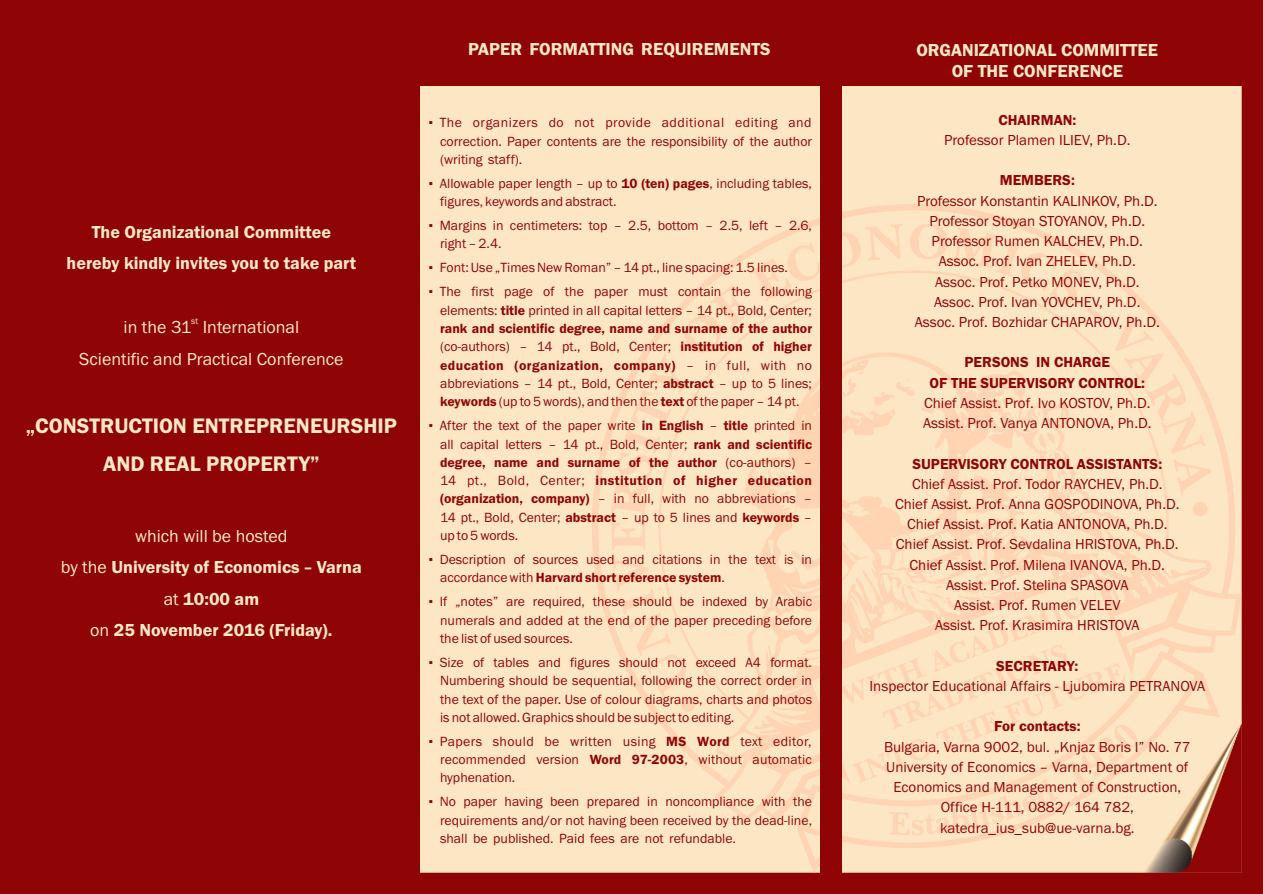
<style>
.page{position:relative;width:1263px;height:894px;background:#8f0505}
.page>*{position:absolute;margin:0;border:0;box-sizing:border-box;transform-origin:0 0}
.t1{font:21.75px/38px "Franklin Gothic Demi";color:#fce8c9;text-align:center}
.t2{font:18px/31.5px "Franklin Gothic Demi";color:#fce8c9;text-align:center}
.t3{font:18px/31.5px "Franklin Gothic";color:#fce8c9;text-align:center}
.t4{font:15px/20.2px "Franklin Gothic";color:#8f0505;text-align:center}
.t5{font:15px/20.2px "Franklin Gothic Demi";color:#8f0505;text-align:center}
.t6{font:13.8px/18.3px "Franklin Gothic";color:#8f0505}
.t7{font:13.8px/18.3px "Franklin Gothic Demi";color:#8f0505}
.t8{font:13.8px "Franklin Gothic Demi";letter-spacing:.03em;color:#8f0505}
.t9{font:9px "Franklin Gothic";color:#fce8c9}
.s1{font-family:"Franklin Gothic"}
.s2{font-family:"Franklin Gothic Demi Cond"}
.s3{font-family:"Franklin Gothic Demi"}
</style>
<div class="page">
<div style="left:421px;top:86px;width:821px;height:787px;background:#fde6c4"></div>
<svg style="left:583px;top:195px;width:659px;height:678px;fill:#fde6c4"></svg>
<svg style="left:611px;top:224px;width:600px;height:488px;fill:#fde6c4"></svg>
<svg style="left:842px;top:597px;width:295px;height:238px"></svg>
<div style="left:821px;top:0;width:21px;height:894px;background:#8f0505"></div>
<h2 class="t2" style="left:67px;top:217px;width:291px">The Organizational Committee hereby kindly invites you to take part</h2>
<p class="t9" style="left:191px;top:318px;width:8px">st</p>
<h2 class="t3" style="left:79px;top:313px;width:266px">in the 31 International<br>Scientific and Practical Conference</h2>
<h1 class="t1" style="left:26px;top:408px;width:373px">„CONSTRUCTION ENTREPRENEURSHIP<br>AND REAL PROPERTY”</h1>
<h2 class="t3" style="left:135px;top:521px;width:154px">which will be hosted</h2>
<h2 class="t2" style="left:61px;top:553px;width:302px"><span class="s1">by the</span> University of Economics <span class="s2">–</span> Varna <span class="s1">at</span> 10:00 am<br><span class="s1">on</span> 25 November 2016 (Friday).</h2>
<h2 class="t2" style="left:468px;top:35px;width:304px">PAPER FORMATTING REQUIREMENTS</h2>
<p class="t6" style="left:440px;top:115px;width:374px;text-align:justify">The organizers do not provide additional editing and correction. Paper contents are the responsibility of the author (writing staff).</p>
<p class="t6" style="left:440px;top:175px;width:374px">Allowable paper length up to <span class="s3">10 (ten) pages</span>, including tables, figures, keywords and abstract.</p>
<p class="t6" style="left:440px;top:217px;width:374px">Margins in centimeters: top – 2.5, bottom – 2.5, left – 2.6, right – 2.4.</p>
<p class="t6" style="left:440px;top:257px;width:374px;line-height:24px">Font: Use „Times New Roman” – 14 pt., line spacing: 1.5 lines.<br>The first page of the paper must contain the following</p>
<p class="t6" style="left:440px;top:302px;width:374px">elements: <span class="s3">title</span> printed in all capital letters – 14 pt., Bold, Center;</p>
<p class="t7" style="left:440px;top:320px;width:374px">rank and scientific degree, name and surname of the author</p>
<p class="t6" style="left:440px;top:339px;width:373px">(co-authors) – 14 pt., Bold, Center; <span class="s3">institution of higher</span></p>
<p class="t8" style="left:440px;top:360px;width:373px">education (organization, company) <span class="s1">– in full, with no</span></p>
<p class="t6" style="left:440px;top:375px;width:374px">abbreviations – 14 pt., Bold, Center; <span class="s3">abstract</span> – up to 5 lines; <span class="s3">keywords</span> (up to 5 words), and then the <span class="s3">text</span> of the paper – 14 pt.</p>
<p class="t6" style="left:440px;top:418px;width:374px">After the text of the paper write <span class="s3">in English</span> – <span class="s3">title</span> printed in all capital letters – 14 pt., Bold, Center; <span class="s3">rank and scientific</span></p>
<p class="t7" style="left:440px;top:454px;width:374px">degree, name and surname of the author <span class="s1">(co-authors) –<br>14 pt., Bold, Center;</span> institution of higher education</p>
<p class="t6" style="left:440px;top:491px;width:374px;text-align:justify"><span class="s3">(organization, company)</span> – in full, with no abbreviations – 14 pt., Bold, Center; <span class="s3">abstract</span> – up to 5 lines and <span class="s3">keywords</span> – up to 5 words.</p>
<p class="t6" style="left:440px;top:551px;width:374px">Description of sources used and citations in the text is in</p>
<p class="t7" style="left:440px;top:570px;width:286px"><span class="s1">accordance with</span> Harvard short reference system<span class="s1">.</span></p>
<p class="t6" style="left:440px;top:594px;width:374px;text-align:justify">If „notes” are required, these should be indexed by Arabic numerals and added at the end of the paper preceding before the list of used sources.</p>
<p class="t6" style="left:440px;top:654px;width:374px;text-align:justify">Size of tables and figures should not exceed A4 format.<br>Numbering should be sequential, following the correct order in the text of the paper. Use of colour diagrams, charts and photos is not allowed. Graphics should be subject to editing.</p>
<p class="t6" style="left:440px;top:733px;width:374px">Papers should be written using <span class="s3">MS Word</span> text editor, recommended version <span class="s3">Word 97-2003</span>, without automatic</p>
<p class="t6" style="left:440px;top:794px;width:374px;text-align:justify">No paper having been prepared in noncompliance with the requirements and/or not having been received by the dead-line, shall be published. Paid fees are not refundable.</p>
<p class="t6" style="left:576px;top:175px;width:10px">–</p>
<p class="t6" style="left:440px;top:770px;width:77px">hyphenation.</p>
<h2 class="t2" style="left:916px;top:41px;width:243px;line-height:21px">ORGANIZATIONAL COMMITTEE<br>OF THE CONFERENCE</h2>
<p class="t5" style="left:998px;top:111px;width:80px">CHAIRMAN:</p>
<p class="t4" style="left:944px;top:131px;width:188px">Professor Plamen ILIEV, Ph.D.</p>
<p class="t5" style="left:1000px;top:171px;width:77px">MEMBERS:</p>
<p class="t4" style="left:915px;top:192px;width:247px">Professor Konstantin KALINKOV, Ph.D.<br>Professor Stoyan STOYANOV, Ph.D.<br>Professor Rumen KALCHEV, Ph.D.<br>Assoc. Prof. Ivan ZHELEV, Ph.D.<br>Assoc. Prof. Petko MONEV, Ph.D.<br>Assoc. Prof. Ivan YOVCHEV, Ph.D.<br>Assoc. Prof. Bozhidar CHAPAROV, Ph.D.</p>
<p class="t5" style="left:930px;top:353px;width:217px">PERSONS IN CHARGE<br>OF THE SUPERVISORY CONTROL:</p>
<p class="t4" style="left:923px;top:394px;width:230px;text-align:left">Chief Assist. Prof. Ivo KOSTOV, Ph.D.<br>Assist. Prof. Vanya ANTONOVA, Ph.D.</p>
<p class="t5" style="left:913px;top:455px;width:251px">SUPERVISORY CONTROL ASSISTANTS:</p>
<p class="t4" style="left:895px;top:475px;width:286px">Chief Assist. Prof. Todor RAYCHEV, Ph.D.<br>Chief Assist. Prof. Anna GOSPODINOVA, Ph.D.<br>Chief Assist. Prof. Katia ANTONOVA, Ph.D.<br>Chief Assist. Prof. Sevdalina HRISTOVA, Ph.D.<br>Chief Assist. Prof. Milena IVANOVA, Ph.D.<br>Assist. Prof. Stelina SPASOVA<br>Assist. Prof. Rumen VELEV<br>Assist. Prof. Krasimira HRISTOVA</p>
<p class="t5" style="left:996px;top:657px;width:84px">SECRETARY:</p>
<p class="t4" style="left:870px;top:677px;width:337px">Inspector Educational Affairs - Ljubomira PETRANOVA</p>
<p class="t5" style="left:994px;top:718px;width:88px">For contacts:</p>
<p class="t4" style="left:884px;top:738px;width:308px">Bulgaria, Varna 9002, bul. „Knjaz Boris ²” No. 77<br>University of Economics – Varna, Department of Economics and Management of Construction, Office H-111, 0882/ 164 782, katedra_ius_sub@ue-varna.bg.</p>
</div>
